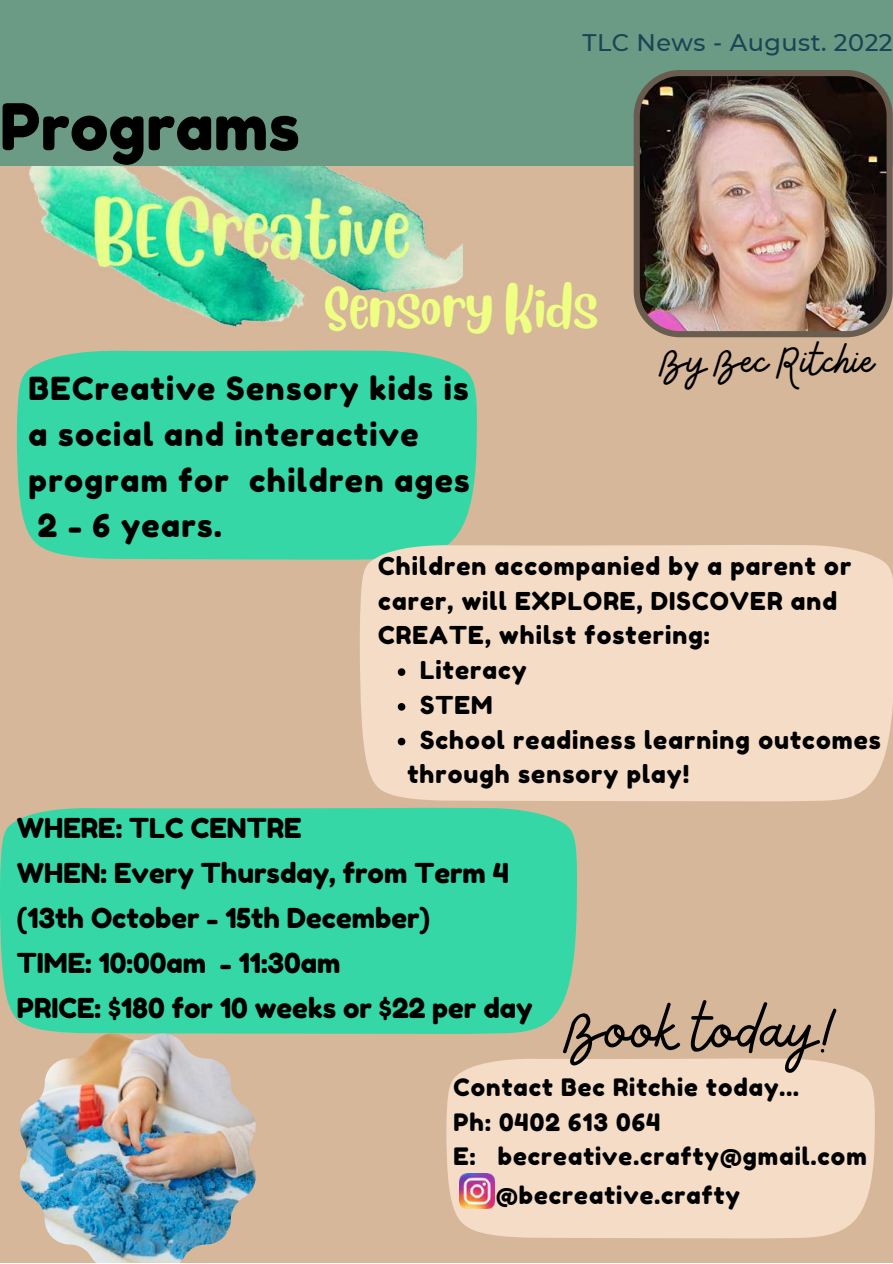
<style>
.page{position:relative;width:893px;height:1264px;background:#fff}
.page>*{position:absolute;margin:0;border:0;box-sizing:border-box;transform-origin:0 0}
.t1{font:70.8px "Bellaboo";color:#000}
.t2{font:64.2px "Fredoka One";color:#000}
.t3{font:47.4px "Bellaboo";color:#000}
.t4{font:43.95px "Blueberry";color:#eeff83}
.t5{font:31.8px/45.6px "Fredoka One";letter-spacing:.045em;color:#000}
.t6{font:27.45px/45px "Fredoka One";color:#000}
.t7{font:24.6px/34.8px "Fredoka One";letter-spacing:.045em;color:#000}
.t8{font:24px/34.8px "Fredoka One";letter-spacing:.045em;color:#000}
.t9{font:500 24px "Montserrat";letter-spacing:.02em;color:#1d4355}
</style>
<div class="page">
<div style="left:0;top:0;width:892px;height:1262px;background:#d6b79a"></div>
<img style="left:29px;top:166px;width:434px;height:160px">
<div style="left:0;top:0;width:892px;height:166px;background:#6b9b85"></div>
<div style="left:0;top:807px;width:577px;height:226px;background:#36d7a6"></div>
<div style="left:446px;top:1058px;width:428px;height:180px;background:#f4dcc6"></div>
<div style="left:17px;top:350px;width:460px;height:209px;background:#36d7a6"></div>
<div style="left:360px;top:545px;width:532px;height:256px;background:#f4dcc6"></div>
<img style="left:633px;top:70px;width:259px;height:267px">
<img style="left:460px;top:1173px;width:35px;height:34px">
<svg style="left:398px;top:668px;width:7px;height:8px"></svg>
<svg style="left:398px;top:703px;width:7px;height:7px"></svg>
<svg style="left:398px;top:737px;width:7px;height:8px"></svg>
<img style="left:20px;top:1033px;width:236px;height:229px">
<h2 class="t2" style="left:0;top:88px;width:301px">Programs</h2>
<p class="t9" style="left:582px;top:27px;width:312px">TLC News - August. 2022</p>
<h3 class="t4" style="left:325px;top:275px;width:274px">Sensory Kids</h3>
<p class="t5" style="left:29px;top:366px;width:442px">BECreative Sensory kids is a social and interactive program for children ages<br>2 - 6 years.</p>
<h3 class="t3" style="left:661px;top:331px;width:213px">By Bec Ritchie</h3>
<p class="t7" style="left:378px;top:548px;width:474px">Children accompanied by a parent or carer, will EXPLORE, DISCOVER and<br>CREATE, whilst fostering:</p>
<p class="t7" style="left:420px;top:652px;width:462px">Literacy<br>STEM<br>School readiness learning outcomes</p>
<p class="t7" style="left:407px;top:757px;width:283px">through sensory play!</p>
<p class="t6" style="left:17px;top:805px;width:517px">WHERE: TLC CENTRE<br>WHEN: Every Thursday, from Term 4 (13th October - 15th December)<br>TIME: 10:00am - 11:30am<br>PRICE: $180 for 10 weeks or $22 per day</p>
<h1 class="t1" style="left:567px;top:984px;width:274px">Book today!</h1>
<p class="t8" style="left:453px;top:1069px;width:415px">Contact Bec Ritchie today...<br>Ph: 0402 613 064<br>E: becreative.crafty@gmail.com</p>
<p class="t8" style="left:496px;top:1178px;width:245px">@becreative.crafty</p>
</div>
